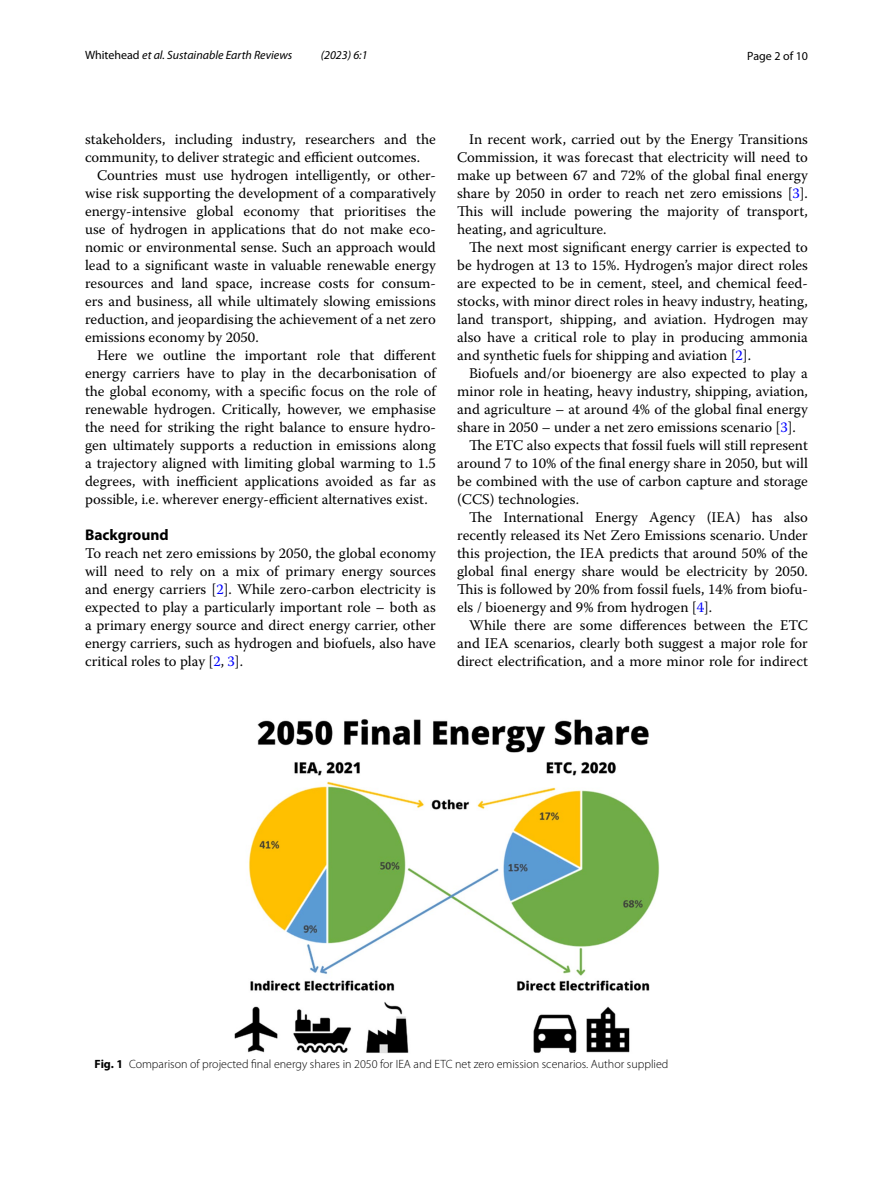
<style>
.page{position:relative;width:893px;height:1187px;background:#fff}
.page>*{position:absolute;margin:0;border:0;box-sizing:border-box;transform-origin:0 0}
.t1{font:700 15.45px "Myriad Pro";color:#000}
.t2{font:14.7px/18px "Warnock Pro";color:#000;text-align:justify}
.t3{font:300 12px "Myriad Pro";color:#000}
.t4{font:italic 12px "Myriad Pro";color:#000}
.t5{font:12px "Myriad Pro";color:#000}
.s1{font-style:normal}
.s2{color:#00f}
.s3{font-weight:700}
</style>
<div class="page">
<img style="left:234px;top:719px;width:426px;height:334px">
<p class="t4" style="left:85px;top:48px;width:209px"><span class="s1">Whitehead</span> et al. Sustainable Earth Reviews</p>
<p class="t4" style="left:321px;top:48px;width:48px">(2023) 6:1</p>
<p class="t5" style="left:747px;top:48px;width:62px">Page 2 of 10</p>
<p class="t2" style="left:85px;top:130px;width:352px">stakeholders, including industry, researchers and the community, to deliver strategic and efficient outcomes.</p>
<p class="t2" style="left:85px;top:166px;width:352px;text-indent:12px">Countries must use hydrogen intelligently, or other&shy;wise risk supporting the development of a comparatively energy-intensive global economy that prioritises the use of hydrogen in applications that do not make eco&shy;nomic or environmental sense. Such an approach would lead to a significant waste in valuable renewable energy resources and land space, increase costs for consum&shy;ers and business, all while ultimately slowing emissions reduction, and jeopardising the achievement of a net zero emissions economy by 2050.</p>
<p class="t2" style="left:85px;top:346px;width:352px;text-indent:12px">Here we outline the important role that different energy carriers have to play in the decarbonisation of the global economy, with a specific focus on the role of renewable hydrogen. Critically, however, we emphasise the need for striking the right balance to ensure hydro&shy;gen ultimately supports a reduction in emissions along a trajectory aligned with limiting global warming to 1.5 degrees, with inefficient applications avoided as far as possible, i.e. wherever energy-efficient alternatives exist.</p>
<p class="t1" style="left:85px;top:524px;width:85px">Background</p>
<p class="t2" style="left:85px;top:544px;width:352px">To reach net zero emissions by 2050, the global economy will need to rely on a mix of primary energy sources and energy carriers [<span class="s2">2</span>]. While zero-carbon electricity is expected to play a particularly important role – both as a primary energy source and direct energy carrier, other energy carriers, such as hydrogen and biofuels, also have critical roles to play [<span class="s2">2</span>, <span class="s2">3</span>].</p>
<p class="t2" style="left:457px;top:130px;width:352px;text-indent:12px">In recent work, carried out by the Energy Transitions Commission, it was forecast that electricity will need to make up between 67 and 72% of the global final energy share by 2050 in order to reach net zero emissions [<span class="s2">3</span>].<br>This will include powering the majority of transport, heating, and agriculture.</p>
<p class="t2" style="left:457px;top:238px;width:352px;text-indent:12px">The next most significant energy carrier is expected to be hydrogen at 13 to 15%. Hydrogen’s major direct roles are expected to be in cement, steel, and chemical feed&shy;stocks, with minor direct roles in heavy industry, heating, land transport, shipping, and aviation. Hydrogen may also have a critical role to play in producing ammonia and synthetic fuels for shipping and aviation [<span class="s2">2</span>].</p>
<p class="t2" style="left:469px;top:364px;width:340px">Biofuels and/or bioenergy are also expected to play a</p>
<p class="t2" style="left:457px;top:382px;width:352px">minor role in heating, heavy industry, shipping, aviation,</p>
<p class="t2" style="left:457px;top:400px;width:352px">and agriculture – at around 4% of the global final energy</p>
<p class="t2" style="left:457px;top:418px;width:340px">share in 2050 – under a net zero emissions scenario [<span class="s2">3</span>].</p>
<p class="t2" style="left:469px;top:436px;width:340px">The ETC also expects that fossil fuels will still represent</p>
<p class="t2" style="left:457px;top:454px;width:352px">around 7 to 10% of the final energy share in 2050, but will</p>
<p class="t2" style="left:457px;top:472px;width:352px">be combined with the use of carbon capture and storage</p>
<p class="t2" style="left:457px;top:490px;width:124px">(CCS) technologies.</p>
<p class="t2" style="left:469px;top:508px;width:340px">The International Energy Agency (IEA) has also</p>
<p class="t2" style="left:457px;top:526px;width:352px">recently released its Net Zero Emissions scenario. Under</p>
<p class="t2" style="left:457px;top:544px;width:352px">this projection, the IEA predicts that around 50% of the</p>
<p class="t2" style="left:457px;top:561px;width:352px">global final energy share would be electricity by 2050.</p>
<p class="t2" style="left:457px;top:579px;width:352px">This is followed by 20% from fossil fuels, 14% from biofu-</p>
<p class="t2" style="left:457px;top:598px;width:257px">els / bioenergy and 9% from hydrogen [<span class="s2">4</span>].</p>
<p class="t2" style="left:469px;top:616px;width:340px">While there are some differences between the ETC</p>
<p class="t2" style="left:457px;top:634px;width:352px">and IEA scenarios, clearly both suggest a major role for</p>
<p class="t2" style="left:457px;top:652px;width:352px">direct electrification, and a more minor role for indirect</p>
<p class="t3" style="left:95px;top:1057px;width:575px"><span class="s3">Fig. 1</span> Comparison of projected final energy shares in 2050 for IEA and ETC net zero emission scenarios. Author supplied</p>
</div>
